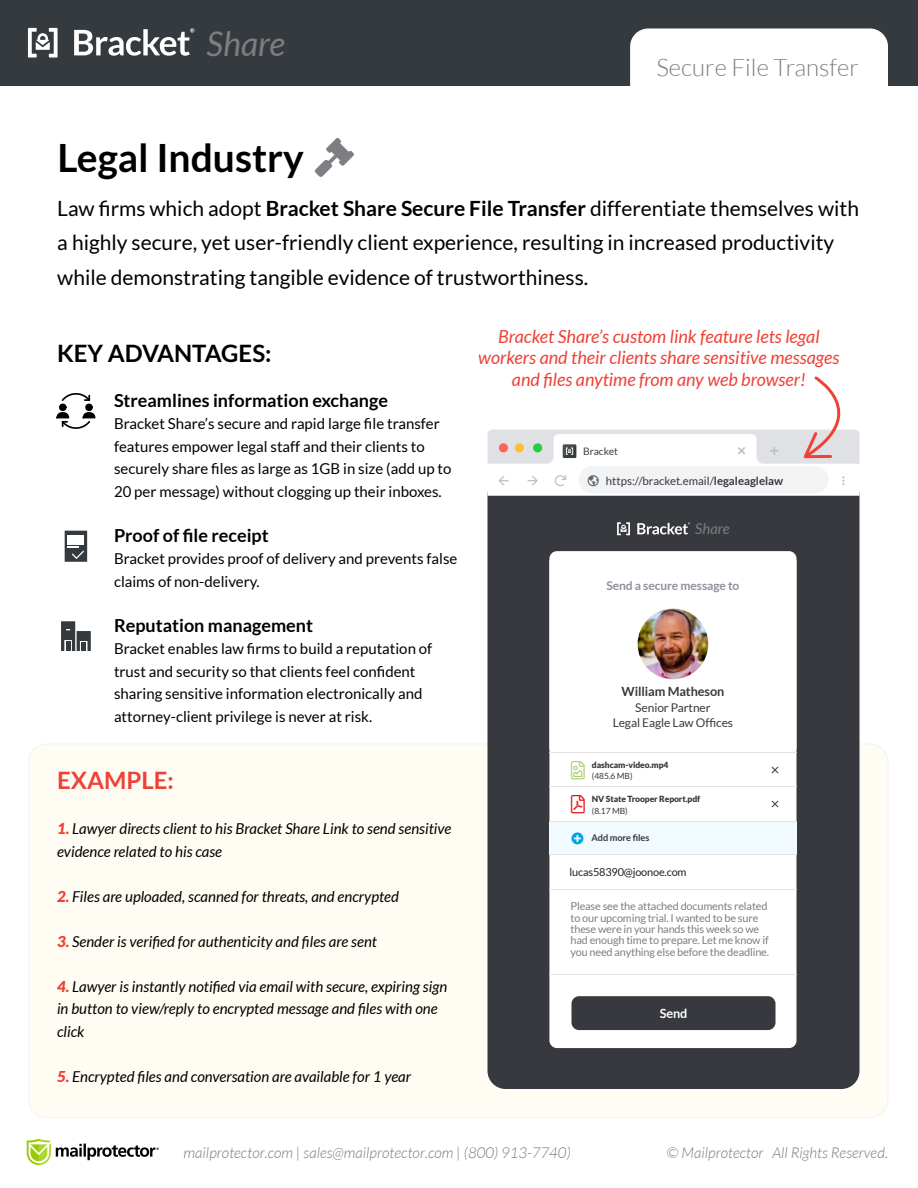
<style>
.page{position:relative;width:918px;height:1188px;background:#fff}
.page>*{position:absolute;margin:0;border:0;box-sizing:border-box;transform-origin:0 0}
.t1{font:700 39px "Lato";color:#000}
.t2{font:italic 33.9px "Lato";color:#7d7e81}
.t3{font:300 24px "Lato";color:#7d7e81}
.t4{font:700 24px "Lato";color:#000}
.t5{font:700 24px "Lato";color:#ef4136}
.t6{font:21px/34.5px "Lato";color:#000}
.t7{font:italic 18px/21.6px "Lato";color:#ef4136;text-align:center}
.t8{font:700 18px "Lato";color:#000}
.t9{font:15px/22.5px "Lato";color:#000}
.t10{font:italic 15px/22.5px "Lato";color:#000}
.t11{font:italic 300 15px "Lato";color:#7a7a80}
.t12{font:italic 14.85px "Lato";color:#7d7e81}
.t13{font:700 12.75px "Lato";letter-spacing:-.005em;color:#37393e}
.t14{font:700 12.75px "Lato";color:#fff}
.t15{font:12px/15.6px "Lato";letter-spacing:-.005em;color:#37393e;text-align:center}
.t16{font:700 12px "Lato";letter-spacing:-.005em;color:#8c919b}
.t17{font:11.4px "Lato";color:#37393e}
.t18{font:10.95px/11.2px "Lato";letter-spacing:-.015em;color:#7f7f7f}
.t19{font:10.95px "Lato";letter-spacing:-.015em;color:#212121}
.t20{font:10.2px "Lato";color:#3c4043}
.t21{font:700 9.15px "Lato";letter-spacing:-.01em;color:#37393e}
.t22{font:900 8.4px "Lato";letter-spacing:-.01em;color:#37393e}
.t23{font:8.4px "Lato";letter-spacing:-.01em;color:#37393e}
.s1{font-weight:700}
.s2{font-weight:900;color:#ef4136}
</style>
<div class="page">
<div style="left:28px;top:744px;width:860px;height:374px;background:#fffdf3;border-radius:18px"></div>
<div style="left:0;top:0;width:918px;height:86px;background:#353a3e"></div>
<svg style="left:28px;top:28px;width:30px;height:30px"></svg>
<svg style="left:74px;top:28px;width:120px;height:28px"></svg>
<div style="left:487px;top:477px;width:372px;height:612px;background:#37393e;border-radius:18px"></div>
<div style="left:549px;top:551px;width:247px;height:497px;background:#fff;border-radius:8px"></div>
<svg style="left:617px;top:522px;width:13px;height:13px"></svg>
<svg style="left:637px;top:522px;width:53px;height:12px"></svg>
<svg style="left:549px;top:560px;width:160px;height:189px"></svg>
<hr style="left:549px;top:752px;width:247px;height:1px;background:#e2e2e2">
<hr style="left:549px;top:787px;width:247px;height:1px;background:#e2e2e2">
<div style="left:550px;top:821px;width:247px;height:34px;background:#f1faff"></div>
<hr style="left:549px;top:821px;width:247px;height:1px;background:#e2e2e2">
<hr style="left:549px;top:854px;width:247px;height:1px;background:#e2e2e2">
<hr style="left:549px;top:889px;width:247px;height:1px;background:#e2e2e2">
<hr style="left:549px;top:974px;width:247px;height:1px;background:#e2e2e2">
<div style="left:572px;top:996px;width:204px;height:34px;background:#37393e;border-radius:8px"></div>
<svg style="left:65px;top:531px;width:22px;height:31px"></svg>
<svg style="left:61px;top:621px;width:30px;height:30px"></svg>
<svg style="left:56px;top:393px;width:39px;height:36px"></svg>
<div style="left:630px;top:28px;width:258px;height:86px;background:#fff;border-radius:18px"></div>
<img style="left:26px;top:1138px;width:133px;height:28px">
<svg style="left:488px;top:376px;width:372px;height:120px"></svg>
<h2 class="t2" style="left:207px;top:25px;width:80px">Share</h2>
<h3 class="t3" style="left:656px;top:54px;width:204px">Secure File Transfer</h3>
<h1 class="t1" style="left:57px;top:135px;width:248px">Legal Industry</h1>
<p class="t6" style="left:57px;top:191px;width:803px">Law firms which adopt <span class="s1">Bracket Share Secure File Transfer</span> differentiate themselves with a highly secure, yet user-friendly client experience, resulting in increased productivity while demonstrating tangible evidence of trustworthiness.</p>
<h3 class="t4" style="left:57px;top:339px;width:216px">KEY ADVANTAGES:</h3>
<p class="t8" style="left:114px;top:390px;width:276px">Streamlines information exchange</p>
<p class="t9" style="left:114px;top:413px;width:339px">Bracket Share’s secure and rapid large file transfer features empower legal staff and their clients to securely share files as large as 1GB in size (add up to 20 per message) without clogging up their inboxes.</p>
<p class="t8" style="left:114px;top:525px;width:156px">Proof of file receipt</p>
<p class="t9" style="left:114px;top:548px;width:345px">Bracket provides proof of delivery and prevents false claims of non-delivery.</p>
<p class="t8" style="left:114px;top:615px;width:201px">Reputation management</p>
<p class="t9" style="left:114px;top:638px;width:320px">Bracket enables law firms to build a reputation of trust and security so that clients feel confident sharing sensitive information electronically and attorney-client privilege is never at risk.</p>
<h3 class="t5" style="left:57px;top:767px;width:118px">EXAMPLE:</h3>
<p class="t10" style="left:57px;top:818px;width:396px"><span class="s2">1.</span> Lawyer directs client to his Bracket Share Link to send sensitive evidence related to his case</p>
<p class="t10" style="left:57px;top:886px;width:344px"><span class="s2">2.</span> Files are uploaded, scanned for threats, and encrypted</p>
<p class="t10" style="left:57px;top:931px;width:322px"><span class="s2">3.</span> Sender is verified for authenticity and files are sent</p>
<p class="t10" style="left:57px;top:976px;width:392px"><span class="s2">4.</span> Lawyer is instantly notified via email with secure, expiring sign in button to view/reply to encrypted message and files with one click</p>
<p class="t10" style="left:57px;top:1066px;width:356px"><span class="s2">5.</span> Encrypted files and conversation are available for 1 year</p>
<p class="t7" style="left:478px;top:326px;width:363px">Bracket Share’s custom link feature lets legal workers and their clients share sensitive messages and files anytime from any web browser!</p>
<p class="t20" style="left:583px;top:446px;width:36px">Bracket</p>
<p class="t17" style="left:606px;top:474px;width:179px">https://bracket.email/<span class="s1">legaleaglelaw</span></p>
<p class="t12" style="left:695px;top:521px;width:36px">Share</p>
<p class="t16" style="left:606px;top:579px;width:134px">Send a secure message to</p>
<p class="t13" style="left:622px;top:684px;width:104px">William Matheson</p>
<p class="t15" style="left:613px;top:700px;width:122px">Senior Partner<br>Legal Eagle Law Offices</p>
<p class="t22" style="left:592px;top:760px;width:78px">dashcam-video.mp4</p>
<p class="t23" style="left:592px;top:771px;width:42px">(485.6 MB)</p>
<p class="t22" style="left:592px;top:794px;width:110px">NV State Trooper Report.pdf</p>
<p class="t23" style="left:592px;top:806px;width:37px">(8.17 MB)</p>
<p class="t21" style="left:591px;top:833px;width:59px">Add more files</p>
<p class="t19" style="left:570px;top:866px;width:119px">lucas58390@joonoe.com</p>
<p class="t18" style="left:571px;top:901px;width:200px">Please see the attached documents related to our upcoming trial. I wanted to be sure these were in your hands this week so we had enough time to prepare. Let me know if you need anything else before the deadline.</p>
<p class="t14" style="left:660px;top:1006px;width:29px">Send</p>
<p class="t11" style="left:184px;top:1145px;width:389px">mailprotector.com | sales@mailprotector.com | (800) 913-7740)</p>
<p class="t11" style="left:667px;top:1145px;width:223px">© Mailprotector All Rights Reserved.</p>
</div>
